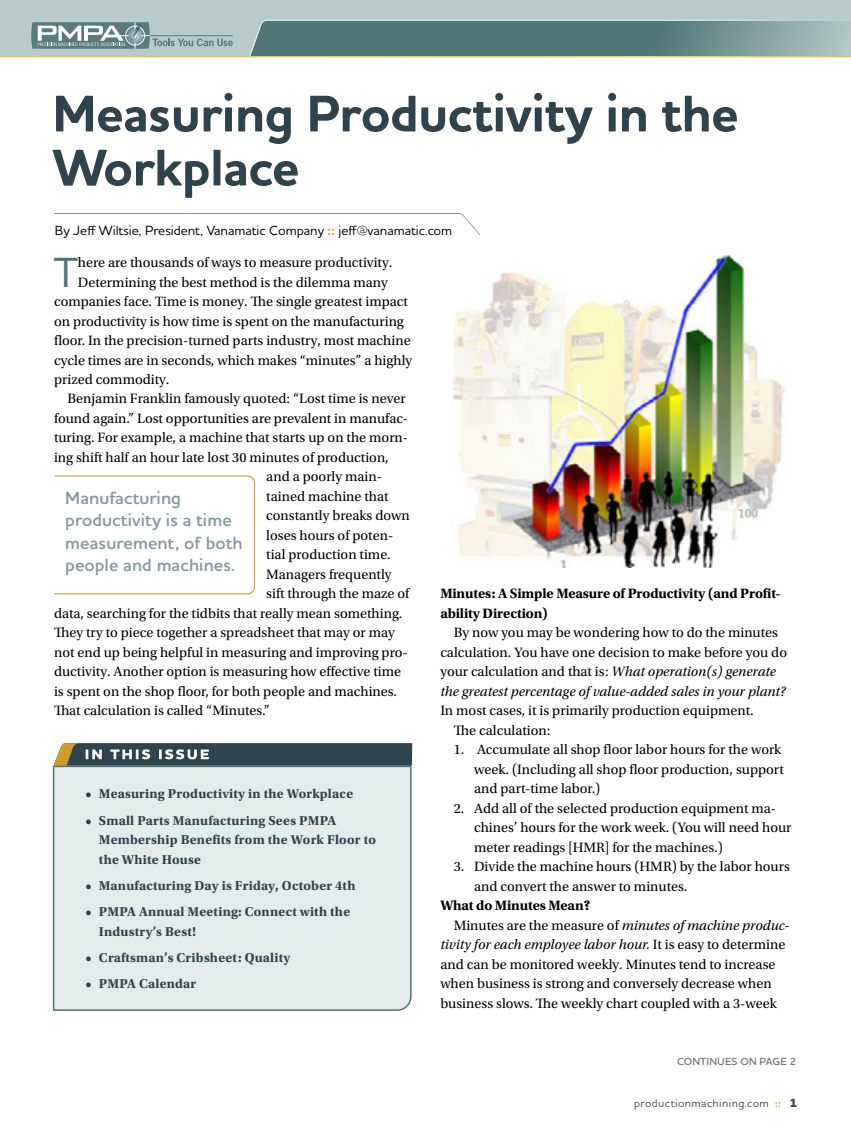
<style>
.page{position:relative;width:851px;height:1134px;background:#fff}
.page>*{position:absolute;margin:0;border:0;box-sizing:border-box;transform-origin:0 0}
.t1{font:700 52.5px/54px "Houschka Pro";letter-spacing:-.01em;color:#2f434d}
.t2{font:500 42.9px "Houschka Pro";color:#517676}
.t3{font:600 18px/22.5px "Houschka Pro";letter-spacing:.005em;color:#8496a0}
.t4{font:14.25px/19.5px "Utopia Std";color:#000}
.t5{font:italic 14.25px "Utopia Std";color:#000}
.t6{font:700 14.25px/19.5px "Utopia Std";letter-spacing:-.01em;color:#000}
.t7{font:700 13.5px/19.5px "Utopia Std";letter-spacing:.015em;color:#2f434d}
.t8{font:500 13.5px "Houschka Pro";color:#000}
.t9{font:500 11.25px "Houschka Pro";letter-spacing:.04em;color:#464547}
.t10{font:600 10.5px "Houschka Pro";letter-spacing:.015em;color:#77787b}
.s1{font-weight:700;color:#d09b2c}
.s2{font-style:italic}
.s3{font-style:normal}
.s4{font-weight:700;font-size:10.5px;color:#d09b2c}
.s5{font-weight:800;font-size:12px;color:#414042}
</style>
<div class="page">
<img style="left:453px;top:254px;width:333px;height:314px">
<div style="left:0;top:0;width:850px;height:57px;background:#b9caca"></div>
<svg style="left:248px;top:19px;width:602px;height:39px"></svg>
<svg style="left:31px;top:22px;width:202px;height:27px"></svg>
<hr style="left:0;top:56px;width:850px;height:1px;background:#ffc20e">
<div style="left:52px;top:765px;width:360px;height:246px;background:#e4ebeb"></div>
<svg style="left:54px;top:743px;width:359px;height:23px"></svg>
<svg style="left:54px;top:213px;width:426px;height:22px"></svg>
<svg style="left:54px;top:475px;width:201px;height:120px"></svg>
<h1 class="t1" style="left:52px;top:88px;width:687px">Measuring Productivity in the<br>Workplace</h1>
<p class="t8" style="left:55px;top:221px;width:399px">By Jeff Wiltsie, President, Vanamatic Company <span class="s1">::</span> jeff@vanamatic.com</p>
<h2 class="t2" style="left:54px;top:245px;width:26px">T</h2>
<p class="t4" style="left:78px;top:253px;width:316px">here are thousands of ways to measure productivity.</p>
<p class="t4" style="left:78px;top:272px;width:311px">Determining the best method is the dilemma many</p>
<p class="t4" style="left:54px;top:292px;width:355px">companies face. Time is money. The single greatest impact</p>
<p class="t4" style="left:54px;top:311px;width:351px">on productivity is how time is spent on the manufacturing</p>
<p class="t4" style="left:54px;top:331px;width:358px">floor. In the precision-turned parts industry, most machine</p>
<p class="t4" style="left:54px;top:350px;width:360px">cycle times are in seconds, which makes “minutes” a highly</p>
<p class="t4" style="left:54px;top:370px;width:117px">prized commodity.</p>
<p class="t4" style="left:67px;top:389px;width:339px">Benjamin Franklin famously quoted: “Lost time is never</p>
<p class="t4" style="left:54px;top:409px;width:355px">found again.” Lost opportunities are prevalent in manufac-</p>
<p class="t4" style="left:54px;top:428px;width:355px">turing. For example, a machine that starts up on the morn-</p>
<p class="t4" style="left:54px;top:448px;width:336px">ing shift half an hour late lost 30 minutes of production,</p>
<p class="t4" style="left:266px;top:467px;width:117px">and a poorly main-</p>
<p class="t4" style="left:266px;top:487px;width:124px">tained machine that</p>
<p class="t4" style="left:266px;top:506px;width:145px">constantly breaks down</p>
<p class="t4" style="left:266px;top:526px;width:128px">loses hours of poten-</p>
<p class="t4" style="left:266px;top:545px;width:126px">tial production time.</p>
<p class="t4" style="left:266px;top:565px;width:127px">Managers frequently</p>
<p class="t4" style="left:266px;top:584px;width:144px">sift through the maze of</p>
<p class="t4" style="left:54px;top:604px;width:350px">data, searching for the tidbits that really mean something.</p>
<p class="t4" style="left:54px;top:623px;width:342px">They try to piece together a spreadsheet that may or may</p>
<p class="t4" style="left:54px;top:643px;width:355px">not end up being helpful in measuring and improving pro-</p>
<p class="t4" style="left:54px;top:662px;width:348px">ductivity. Another option is measuring how effective time</p>
<p class="t4" style="left:54px;top:682px;width:344px">is spent on the shop floor, for both people and machines.</p>
<p class="t4" style="left:54px;top:701px;width:217px">That calculation is called “Minutes.”</p>
<p class="t3" style="left:65px;top:486px;width:179px">Manufacturing productivity is a time measurement, of both people and machines.</p>
<p class="t7" style="left:85px;top:784px;width:269px">• Measuring Productivity in the Workplace</p>
<p class="t7" style="left:99px;top:810px;width:278px;text-indent:-14px">• Small Parts Manufacturing Sees PMPA<br>Membership Benefits from the Work Floor to the White House</p>
<p class="t7" style="left:85px;top:876px;width:271px">• Manufacturing Day is Friday, October 4th</p>
<p class="t7" style="left:99px;top:902px;width:253px;text-indent:-14px">• PMPA Annual Meeting: Connect with the<br>Industry’s Best!</p>
<p class="t7" style="left:85px;top:948px;width:206px">• Craftsman’s Cribsheet: Quality</p>
<p class="t7" style="left:85px;top:974px;width:112px">• PMPA Calendar</p>
<p class="t6" style="left:440px;top:584px;width:342px">Minutes: A Simple Measure of Productivity (and Profit&shy;ability Direction)</p>
<p class="t4" style="left:440px;top:623px;width:348px;text-indent:13px">By now you may be wondering how to do the minutes calculation. You have one decision to make before you do your calculation and that is: <span class="s2">What operation(s) generate the greatest percentage of value-added sales in your plant?</span></p>
<p class="t4" style="left:454px;top:701px;width:301px;text-indent:-13px">In most cases, it is primarily production equipment.<br>The calculation:</p>
<p class="t4" style="left:474px;top:740px;width:311px;text-indent:-20px">1. Accumulate all shop floor labor hours for the work week. (Including all shop floor production, support and part-time labor.)</p>
<p class="t4" style="left:474px;top:799px;width:319px;text-indent:-20px">2. Add all of the selected production equipment ma&shy;chines’ hours for the work week. (You will need hour meter readings [HMR] for the machines.)</p>
<p class="t4" style="left:474px;top:857px;width:317px;text-indent:-20px">3. Divide the machine hours (HMR) by the labor hours and convert the answer to minutes.</p>
<p class="t6" style="left:440px;top:896px;width:152px">What do Minutes Mean?</p>
<p class="t5" style="left:454px;top:917px;width:337px"><span class="s3">Minutes are the measure of</span> minutes of machine produc-</p>
<p class="t5" style="left:440px;top:937px;width:346px">tivity for each employee labor hour. <span class="s3">It is easy to determine</span></p>
<p class="t4" style="left:440px;top:955px;width:337px">and can be monitored weekly. Minutes tend to increase</p>
<p class="t4" style="left:440px;top:974px;width:333px">when business is strong and conversely decrease when</p>
<p class="t4" style="left:440px;top:994px;width:338px">business slows. The weekly chart coupled with a 3-week</p>
<p class="t10" style="left:677px;top:1055px;width:120px">CONTINUES ON PAGE 2</p>
<p class="t9" style="left:634px;top:1096px;width:164px">productionmachining.com <span class="s4">::</span> <span class="s5">1</span></p>
</div>
